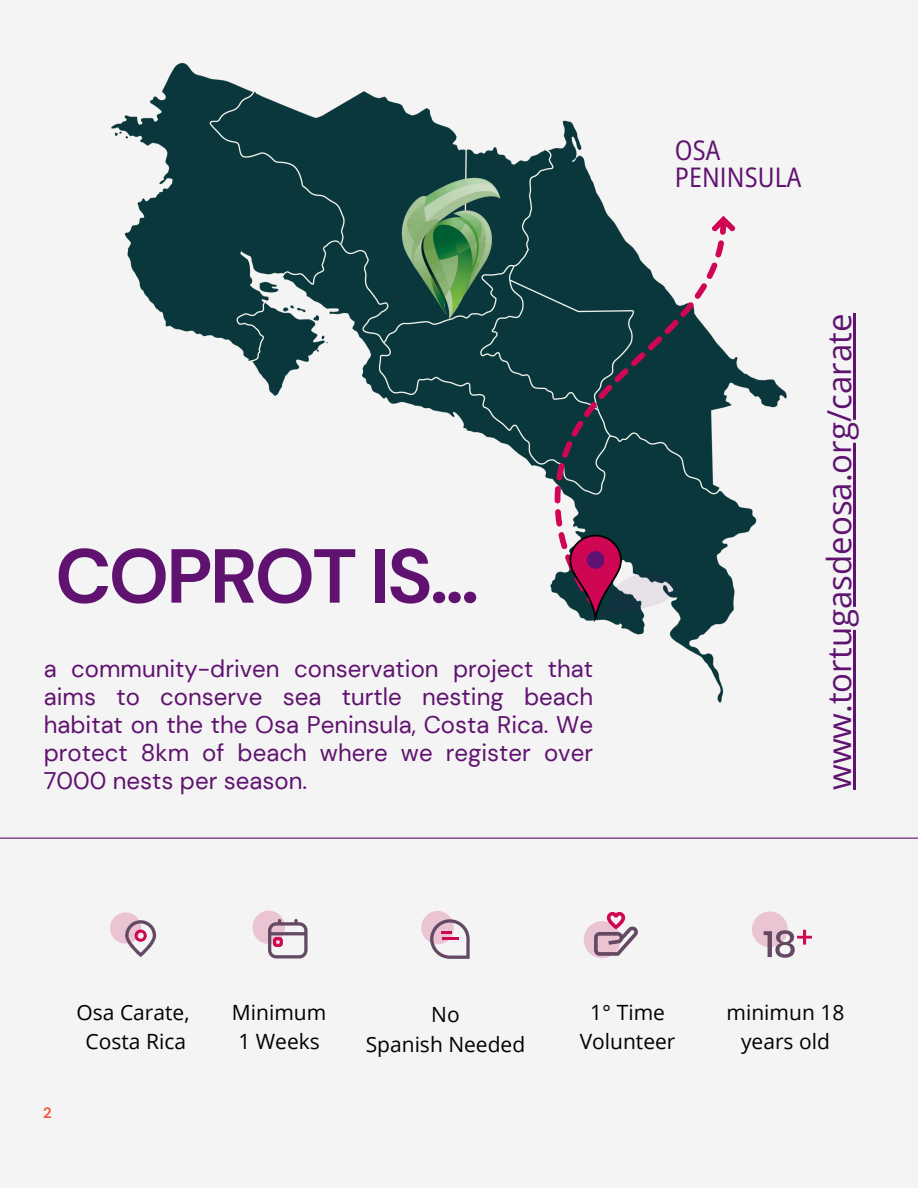
<style>
.page{position:relative;width:918px;height:1188px;background:#f3f4f3}
.page>*{position:absolute;margin:0;border:0;box-sizing:border-box;transform-origin:0 0}
.t1{font:700 76.35px "DM Sans";letter-spacing:-.035em;color:#601270}
.t2{font:33px "Open Sans";color:#601270}
.t3{font:semi-condensed 27px/27px "Open Sans";letter-spacing:.005em;color:#601270}
.t4{font:24px/28.2px "DM Sans";color:#601270;text-align:justify}
.t5{font:21px "Open Sans";color:#000}
.t6{font:700 15px "DM Sans";color:#ef5b3e}
</style>
<div class="page">
<hr style="left:0;top:838px;width:918px;height:1px;background:#601270">
<svg style="left:752px;top:912px;width:60px;height:46px"></svg>
<svg style="left:584px;top:912px;width:54px;height:46px"></svg>
<svg style="left:253px;top:911px;width:54px;height:47px"></svg>
<svg style="left:421px;top:911px;width:49px;height:48px"></svg>
<hr style="left:442px;top:937px;width:16px;height:3px;background:#cf0653">
<svg style="left:110px;top:912px;width:46px;height:45px"></svg>
<img style="left:111px;top:62px;width:622px;height:641px">
<svg style="left:465px;top:215px;width:390px;height:396px"></svg>
<img style="left:369px;top:135px;width:161px;height:227px">
<svg style="left:569px;top:534px;width:106px;height:88px;background:#6e536a"></svg>
<hr style="left:854px;top:314px;width:2px;height:476px;background:#601270">
<p class="t1" style="left:55px;top:527px;width:426px">COPROT IS...</p>
<p class="t4" style="left:44px;top:654px;width:551px">a community-driven conservation project that aims to conserve sea turtle nesting beach habitat on the the Osa Peninsula, Costa Rica. We protect 8km of beach where we register over 7000 nests per season.</p>
<p class="t3" style="left:675px;top:136px;width:128px">OSA<br>PENINSULA</p>
<p class="t2" style="left:816px;top:790px;width:478px;rotate:-90deg">www.tortugasdeosa.org/carate</p>
<p class="t6" style="left:43px;top:1103px;width:10px">2</p>
<h2 class="t5" style="left:77px;top:998px;width:114px">Osa Carate,</h2>
<p class="t5" style="left:86px;top:1027px;width:102px">Costa Rica</p>
<p class="t5" style="left:232px;top:998px;width:96px">Minimum</p>
<p class="t5" style="left:238px;top:1027px;width:83px">1 Weeks</p>
<h4 class="t5" style="left:431px;top:1000px;width:30px">No</h4>
<p class="t5" style="left:366px;top:1029px;width:161px">Spanish Needed</p>
<p class="t5" style="left:590px;top:998px;width:76px">1° Time</p>
<p class="t5" style="left:580px;top:1027px;width:97px">Volunteer</p>
<p class="t5" style="left:727px;top:998px;width:119px">minimun 18</p>
<h3 class="t5" style="left:741px;top:1027px;width:90px">years old</h3>
</div>
